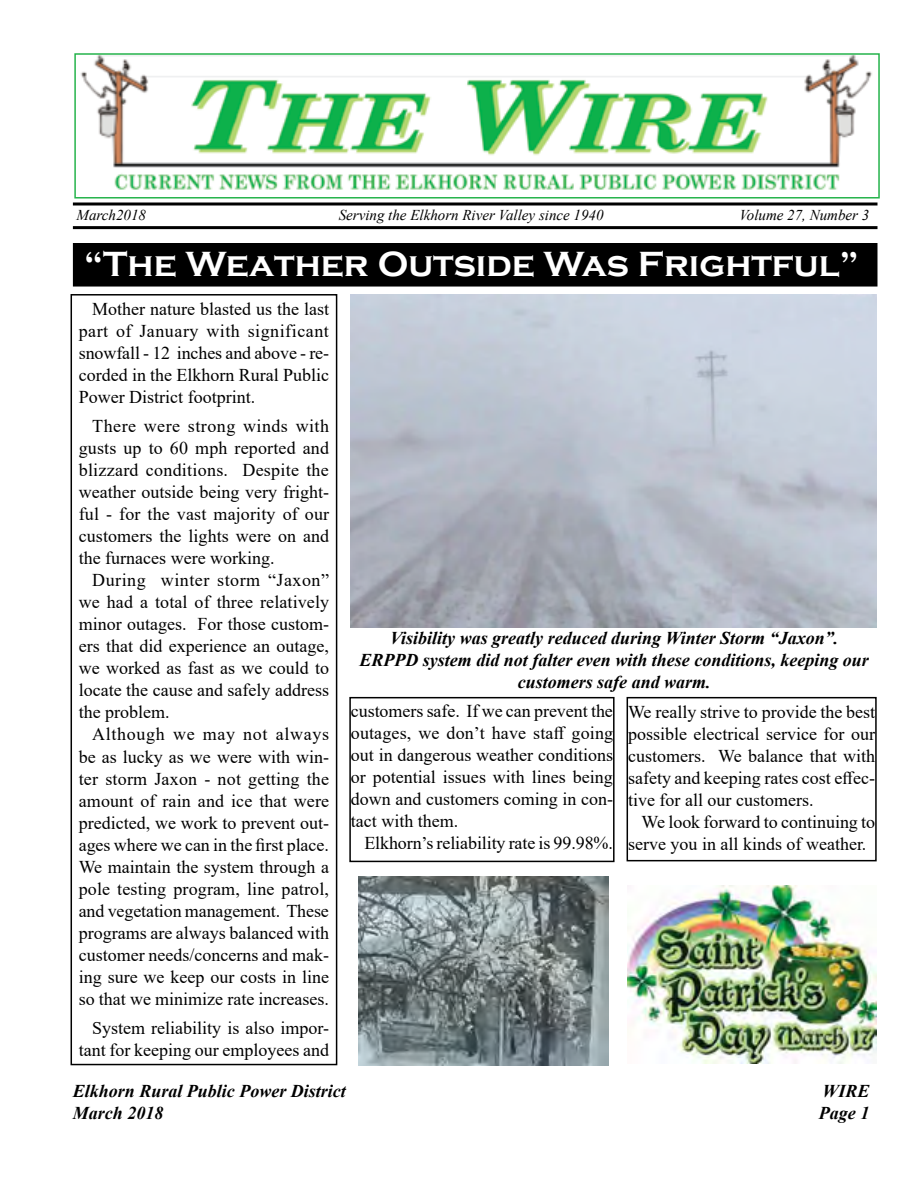
<style>
.page{position:relative;width:918px;height:1188px;background:#fff}
.page>*{position:absolute;margin:0;border:0;box-sizing:border-box;transform-origin:0 0}
.t1{font:700 36px "Copperplate Gothic";color:#fff}
.t2{font:18px/22px "Times New Roman";color:#000;text-align:justify}
.t3{font:italic 700 18px/21.6px "Times New Roman";color:#000;text-align:center}
.t4{font:italic 15px "Times New Roman";color:#000}
</style>
<div class="page">
<div style="left:71px;top:294px;width:266px;height:771px;border:2px solid #000"></div>
<svg style="left:73px;top:202px;width:805px;height:4px;background:#3f3f3f"></svg>
<hr style="left:73px;top:226px;width:805px;height:3px;background:#000">
<img style="left:81px;top:56px;width:791px;height:134px">
<div style="left:74px;top:53px;width:806px;height:146px;border:2px solid #25b34b"></div>
<div style="left:74px;top:244px;width:803px;height:42px;background:#000"></div>
<div style="left:73px;top:243px;width:805px;height:44px;border:2px solid #000"></div>
<div style="left:349px;top:697px;width:266px;height:165px;border:2px solid #000"></div>
<img style="left:359px;top:876px;width:250px;height:189px">
<img style="left:627px;top:886px;width:250px;height:178px">
<div style="left:627px;top:697px;width:250px;height:164px;border:2px solid #000"></div>
<p class="t4" style="left:77px;top:204px;width:71px">March2018</p>
<p class="t4" style="left:339px;top:204px;width:266px">Serving the Elkhorn River Valley since 1940</p>
<p class="t4" style="left:739px;top:204px;width:131px">Volume 27, Number 3</p>
<h1 class="t1" style="left:84px;top:244px;width:776px">“The Weather Outside Was Frightful”</h1>
<p class="t2" style="left:79px;top:297px;width:252px;text-indent:14px">Mother nature blasted us the last part of January with significant snowfall - 12 inches and above - re&shy;corded in the Elkhorn Rural Public Power District footprint.</p>
<p class="t2" style="left:79px;top:414px;width:252px;text-indent:14px">There were strong winds with gusts up to 60 mph reported and blizzard conditions. Despite the weather outside being very fright&shy;ful - for the vast majority of our customers the lights were on and the furnaces were working.</p>
<p class="t2" style="left:79px;top:568px;width:252px;text-indent:14px">During winter storm “Jaxon” we had a total of three relatively minor outages. For those custom&shy;ers that did experience an outage, we worked as fast as we could to locate the cause and safely address the problem.</p>
<p class="t2" style="left:79px;top:723px;width:252px;text-indent:14px">Although we may not always be as lucky as we were with win&shy;ter storm Jaxon - not getting the amount of rain and ice that were predicted, we work to prevent out&shy;ages where we can in the first place.<br>We maintain the system through a pole testing program, line patrol, and vegetation management. These programs are always balanced with customer needs/concerns and mak&shy;ing sure we keep our costs in line so that we minimize rate increases.</p>
<p class="t2" style="left:79px;top:1016px;width:252px;text-align:right">System reliability is also impor&shy;tant for keeping our employees and</p>
<p class="t3" style="left:359px;top:627px;width:511px">Visibility was greatly reduced during Winter Storm “Jaxon”.<br>ERPPD system did not falter even with these conditions, keeping our customers safe and warm.</p>
<p class="t2" style="left:351px;top:699px;width:264px">customers safe. If we can prevent the outages, we don’t have staff going out in dangerous weather conditions or potential issues with lines being down and customers coming in con&shy;tact with them.</p>
<p class="t2" style="left:364px;top:831px;width:250px">Elkhorn’s reliability rate is 99.98%.</p>
<p class="t2" style="left:628px;top:700px;width:249px">We really strive to provide the best possible electrical service for our customers. We balance that with safety and keeping rates cost effec&shy;tive for all our customers.</p>
<p class="t2" style="left:628px;top:810px;width:249px;text-indent:14px">We look forward to continuing to serve you in all kinds of weather.</p>
<p class="t3" style="left:73px;top:1080px;width:275px">Elkhorn Rural Public Power District</p>
<p class="t3" style="left:822px;top:1080px;width:49px">WIRE</p>
<p class="t3" style="left:73px;top:1102px;width:92px">March 2018</p>
<p class="t3" style="left:819px;top:1102px;width:52px">Page 1</p>
</div>
